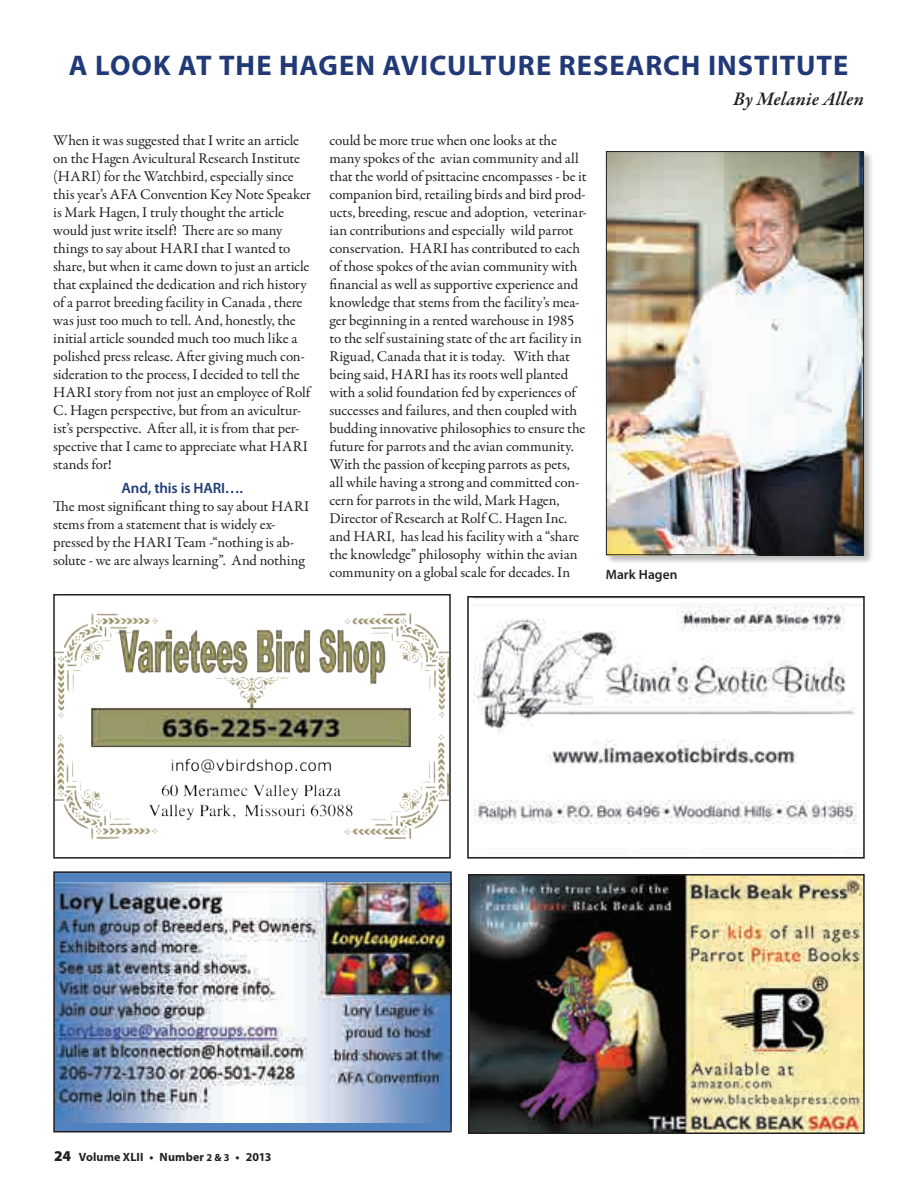
<style>
.page{position:relative;width:918px;height:1188px;background:#fff}
.page>*{position:absolute;margin:0;border:0;box-sizing:border-box;transform-origin:0 0}
.t1{font:700 28.5px "Myriad Pro";letter-spacing:.03em;color:#213a77}
.t2{font:italic 600 19.5px "Garamond Premr Pro";letter-spacing:.005em;color:#231f20}
.t3{font:15px/18px "Garamond Premr Pro";letter-spacing:-.005em;color:#231f20}
.t4{font:600 15px "Myriad Pro";letter-spacing:-.01em;color:#213a77}
.t5{font:600 13.5px "Myriad Pro";letter-spacing:.01em;color:#231f20}
.t6{font:700 12px "Myriad Pro";letter-spacing:.015em;color:#231f20}
.s1{font-weight:900;font-size:15px}
.s2{font-size:10.5px}
</style>
<div class="page">
<div style="left:54px;top:872px;width:397px;height:260px;background:#5083bf"></div>
<img style="left:56px;top:882px;width:393px;height:241px">
<div style="left:53px;top:871px;width:399px;height:261px;border:2px solid #231f20"></div>
<img style="left:471px;top:877px;width:391px;height:254px">
<div style="left:468px;top:874px;width:397px;height:260px;border:2px solid #231f20"></div>
<img style="left:56px;top:613px;width:392px;height:226px">
<div style="left:53px;top:594px;width:398px;height:265px;border:2px solid #231f20"></div>
<img style="left:474px;top:607px;width:383px;height:217px">
<div style="left:467px;top:596px;width:398px;height:263px;border:2px solid #231f20"></div>
<div style="left:605px;top:151px;width:268px;height:414px;background:#231f20;opacity:.3"></div>
<img style="left:608px;top:153px;width:254px;height:400px">
<div style="left:606px;top:151px;width:258px;height:404px;border:1px solid #231f20"></div>
<h1 class="t1" style="left:69px;top:47px;width:63px">A LOOK</h1>
<h1 class="t1" style="left:178px;top:47px;width:59px">AT THE</h1>
<h1 class="t1" style="left:279px;top:47px;width:40px">HAGEN</h1>
<h1 class="t1" style="left:383px;top:47px;width:36px">AVICULTURE</h1>
<h1 class="t1" style="left:559px;top:47px;width:37px">RESEARCH</h1>
<h1 class="t1" style="left:708px;top:47px;width:27px">INSTITUTE</h1>
<h2 class="t2" style="left:733px;top:87px;width:132px">By Melanie Allen</h2>
<p class="t3" style="left:53px;top:131px;width:259px">When it was suggested that I write an article on the Hagen Avicultural Research Institute (HARI) for the Watchbird, especially since this year’s AFA Convention Key Note Speaker is Mark Hagen, I truly thought the article would just write itself! There are so many things to say about HARI that I wanted to share, but when it came down to just an article that explained the dedication and rich history of a parrot breeding facility in Canada , there was just too much to tell. And, honestly, the initial article sounded much too much like a polished press release. After giving much con&shy;sideration to the process, I decided to tell the HARI story from not just an employee of Rolf C. Hagen perspective, but from an avicultur&shy;ist’s perspective. After all, it is from that per&shy;spective that I came to appreciate what HARI stands for!</p>
<p class="t4" style="left:122px;top:478px;width:123px">And, this is HARI….</p>
<p class="t3" style="left:53px;top:497px;width:258px">The most significant thing to say about HARI stems from a statement that is widely ex&shy;pressed by the HARI Team -“nothing is ab&shy;solute - we are always learning”. And nothing</p>
<p class="t3" style="left:330px;top:131px;width:259px">could be more true when one looks at the many spokes of the avian community and all that the world of psittacine encompasses - be it companion bird, retailing birds and bird prod&shy;ucts, breeding, rescue and adoption, veterinar&shy;ian contributions and especially wild parrot conservation. HARI has contributed to each of those spokes of the avian community with financial as well as supportive experience and knowledge that stems from the facility’s mea&shy;ger beginning in a rented warehouse in 1985 to the self sustaining state of the art facility in Riguad, Canada that it is today. With that being said, HARI has its roots well planted with a solid foundation fed by experiences of successes and failures, and then coupled with budding innovative philosophies to ensure the future for parrots and the avian community.<br>With the passion of keeping parrots as pets, all while having a strong and committed con&shy;cern for parrots in the wild, Mark Hagen, Director of Research at Rolf C. Hagen Inc. and HARI, has lead his facility with a “share the knowledge” philosophy within the avian community on a global scale for decades. In</p>
<p class="t5" style="left:606px;top:566px;width:73px">Mark Hagen</p>
<p class="t6" style="left:54px;top:1149px;width:219px"><span class="s1">24</span> VOLUME XLII • NUMBER <span class="s2">2 &amp; 3</span> • 2013</p>
</div>
